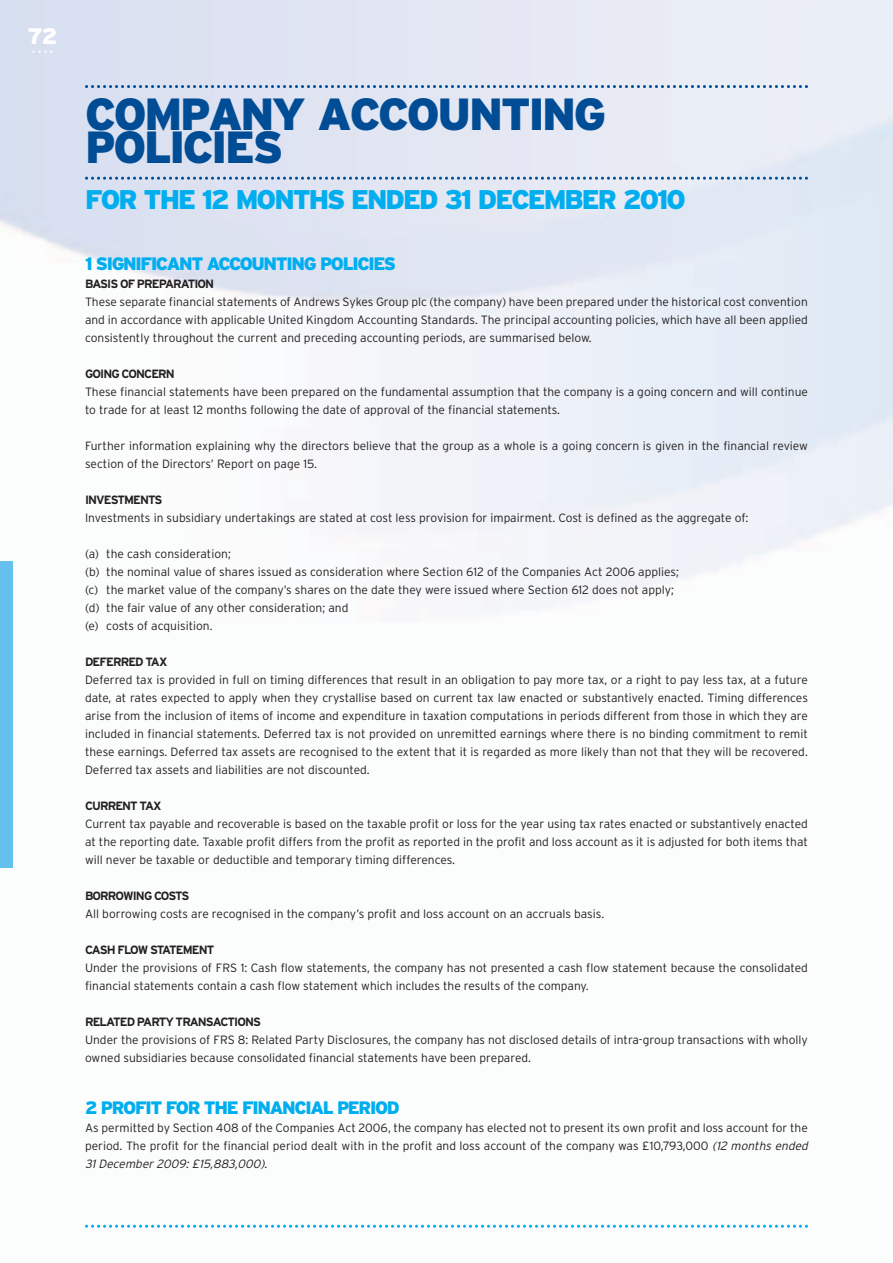
<style>
.page{position:relative;width:893px;height:1263px;background:#fff}
.page>*{position:absolute;margin:0;border:0;box-sizing:border-box;transform-origin:0 0}
.t1{font:900 45px/33px "Interstate";letter-spacing:-.05em;color:#014d95}
.t2{font:900 27px "Interstate";letter-spacing:-.075em;color:#00aeef}
.t3{font:900 22.5px "Interstate";color:#fff}
.t4{font:900 18px "Interstate";letter-spacing:-.075em;color:#00aeef}
.t5{font:300 12px/18px "Interstate";color:#231f20}
.t6{font:700 12px "Interstate";letter-spacing:-.075em;color:#231f20}
.s1{font-style:italic}
</style>
<div class="page">
<img style="left:0;top:0;width:893px;height:1225px">
<svg style="left:85px;top:1225px;width:723px;height:3px"></svg>
<svg style="left:33px;top:51px;width:20px;height:2px"></svg>
<svg style="left:85px;top:85px;width:723px;height:3px;background:#8babce"></svg>
<svg style="left:85px;top:177px;width:723px;height:3px;background:#8fadd0"></svg>
<div style="left:0;top:561px;width:13px;height:306px;background:#66c0ed"></div>
<h3 class="t3" style="left:27px;top:22px;width:32px">72</h3>
<h1 class="t1" style="left:85px;top:97px;width:523px">COMPANY ACCOUNTING<br>POLICIES</h1>
<h2 class="t2" style="left:85px;top:183px;width:602px">FOR THE 12 MONTHS ENDED 31 DECEMBER 2010</h2>
<h3 class="t4" style="left:85px;top:252px;width:312px">1 SIGNIFICANT ACCOUNTING POLICIES</h3>
<p class="t6" style="left:85px;top:276px;width:131px">BASIS OF PREPARATION</p>
<p class="t5" style="left:85px;top:292px;width:724px;text-align:justify">These separate financial statements of Andrews Sykes Group plc (the company) have been prepared under the historical cost convention and in accordance with applicable United Kingdom Accounting Standards. The principal accounting policies, which have all been applied consistently throughout the current and preceding accounting periods, are summarised below.</p>
<p class="t6" style="left:85px;top:366px;width:91px">GOING CONCERN</p>
<p class="t5" style="left:85px;top:382px;width:724px">These financial statements have been prepared on the fundamental assumption that the company is a going concern and will continue to trade for at least 12 months following the date of approval of the financial statements.</p>
<p class="t5" style="left:85px;top:436px;width:724px">Further information explaining why the directors believe that the group as a whole is a going concern is given in the financial review section of the Directors’ Report on page 15.</p>
<p class="t6" style="left:85px;top:492px;width:79px">INVESTMENTS</p>
<p class="t5" style="left:85px;top:508px;width:665px">Investments in subsidiary undertakings are stated at cost less provision for impairment. Cost is defined as the aggregate of:</p>
<p class="t5" style="left:85px;top:544px;width:595px">(a) the cash consideration;<br>(b) the nominal value of shares issued as consideration where Section 612 of the Companies Act 2006 applies; (c) the market value of the company’s shares on the date they were issued where Section 612 does not apply; (d) the fair value of any other consideration; and<br>(e) costs of acquisition.</p>
<p class="t6" style="left:85px;top:654px;width:84px">DEFERRED TAX</p>
<p class="t5" style="left:85px;top:670px;width:724px;text-align:justify">Deferred tax is provided in full on timing differences that result in an obligation to pay more tax, or a right to pay less tax, at a future date, at rates expected to apply when they crystallise based on current tax law enacted or substantively enacted. Timing differences arise from the inclusion of items of income and expenditure in taxation computations in periods different from those in which they are included in financial statements. Deferred tax is not provided on unremitted earnings where there is no binding commitment to remit these earnings. Deferred tax assets are recognised to the extent that it is regarded as more likely than not that they will be recovered.<br>Deferred tax assets and liabilities are not discounted.</p>
<p class="t6" style="left:85px;top:798px;width:78px">CURRENT TAX</p>
<p class="t5" style="left:85px;top:814px;width:724px;text-align:justify">Current tax payable and recoverable is based on the taxable profit or loss for the year using tax rates enacted or substantively enacted at the reporting date. Taxable profit differs from the profit as reported in the profit and loss account as it is adjusted for both items that will never be taxable or deductible and temporary timing differences.</p>
<p class="t6" style="left:85px;top:888px;width:106px">BORROWING COSTS</p>
<p class="t5" style="left:85px;top:904px;width:521px">All borrowing costs are recognised in the company’s profit and loss account on an accruals basis.</p>
<p class="t6" style="left:85px;top:942px;width:131px">CASH FLOW STATEMENT</p>
<p class="t5" style="left:85px;top:958px;width:724px">Under the provisions of FRS 1: Cash flow statements, the company has not presented a cash flow statement because the consolidated financial statements contain a cash flow statement which includes the results of the company.</p>
<p class="t6" style="left:85px;top:1014px;width:178px">RELATED PARTY TRANSACTIONS</p>
<p class="t5" style="left:85px;top:1030px;width:724px">Under the provisions of FRS 8: Related Party Disclosures, the company has not disclosed details of intra-group transactions with wholly owned subsidiaries because consolidated financial statements have been prepared.</p>
<h3 class="t4" style="left:85px;top:1096px;width:316px">2 PROFIT FOR THE FINANCIAL PERIOD</h3>
<p class="t5" style="left:85px;top:1118px;width:727px">As permitted by Section 408 of the Companies Act 2006, the company has elected not to present its own profit and loss account for the period. The profit for the financial period dealt with in the profit and loss account of the company was £10,793,000 <span class="s1">(12 monthsended<br>31December2009:£15,883,000)</span>.</p>
</div>
